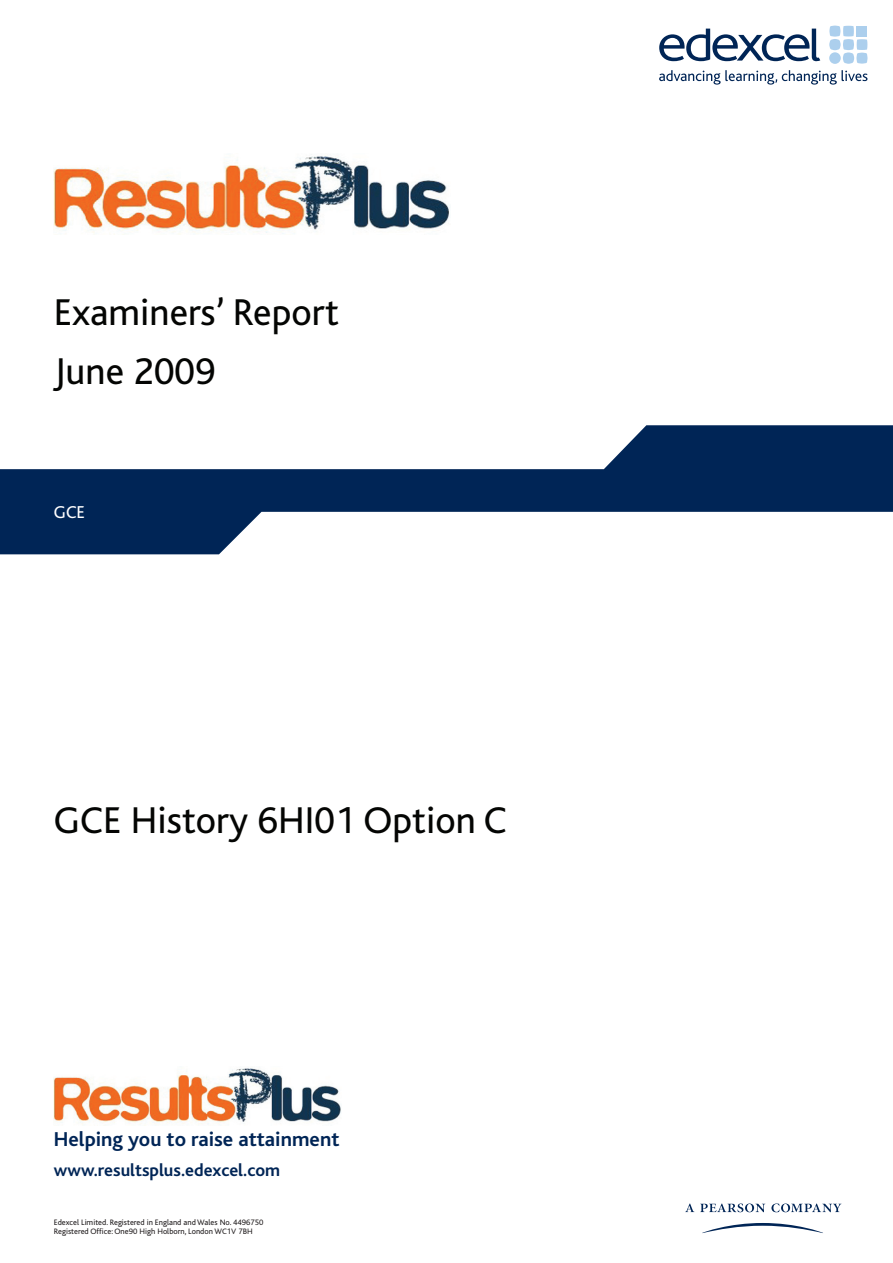
<style>
.page{position:relative;width:893px;height:1263px;background:#fff}
.page>*{position:absolute;margin:0;border:0;box-sizing:border-box;transform-origin:0 0}
.t1{font:39px/59.6px "Bliss";color:#040503}
.t2{font:700 21px "Bliss";color:#002556}
.t3{font:700 18px "Bliss";color:#002556}
.t4{font:18px "Bliss";color:#fff}
.t5{font:8.25px/9.9px "Bliss";color:#231f20}
</style>
<div class="page">
<svg style="left:0;top:425px;width:893px;height:129px;fill:#002556"></svg>
<svg style="left:659px;top:29px;width:161px;height:32px"></svg>
<svg style="left:829px;top:26px;width:38px;height:38px"></svg>
<div style="left:857px;top:26px;width:10px;height:10px;background:#accfed"></div>
<div style="left:829px;top:52px;width:12px;height:12px;background:#accfed;border-radius:50%"></div>
<svg style="left:659px;top:70px;width:208px;height:15px"></svg>
<svg style="left:685px;top:1204px;width:9px;height:8px"></svg>
<svg style="left:700px;top:1204px;width:65px;height:8px"></svg>
<svg style="left:771px;top:1204px;width:70px;height:8px"></svg>
<svg style="left:702px;top:1223px;width:121px;height:10px"></svg>
<img style="left:54px;top:155px;width:395px;height:80px">
<img style="left:54px;top:1068px;width:287px;height:58px">
<h1 class="t1" style="left:54px;top:285px;width:287px">Examiners’ Report<br>June 2009</h1>
<h3 class="t4" style="left:54px;top:505px;width:33px">GCE</h3>
<h1 class="t1" style="left:54px;top:794px;width:454px">GCE History 6HI01 Option C</h1>
<h2 class="t2" style="left:54px;top:1131px;width:287px">Helping you to raise attainment</h2>
<h3 class="t3" style="left:54px;top:1163px;width:228px">www.resultsplus.edexcel.com</h3>
<p class="t5" style="left:54px;top:1218px;width:211px">Edexcel Limited. Registered in England and Wales No. 4496750<br>Registered Office: One90 High Holborn, London WC1V 7BH</p>
</div>
